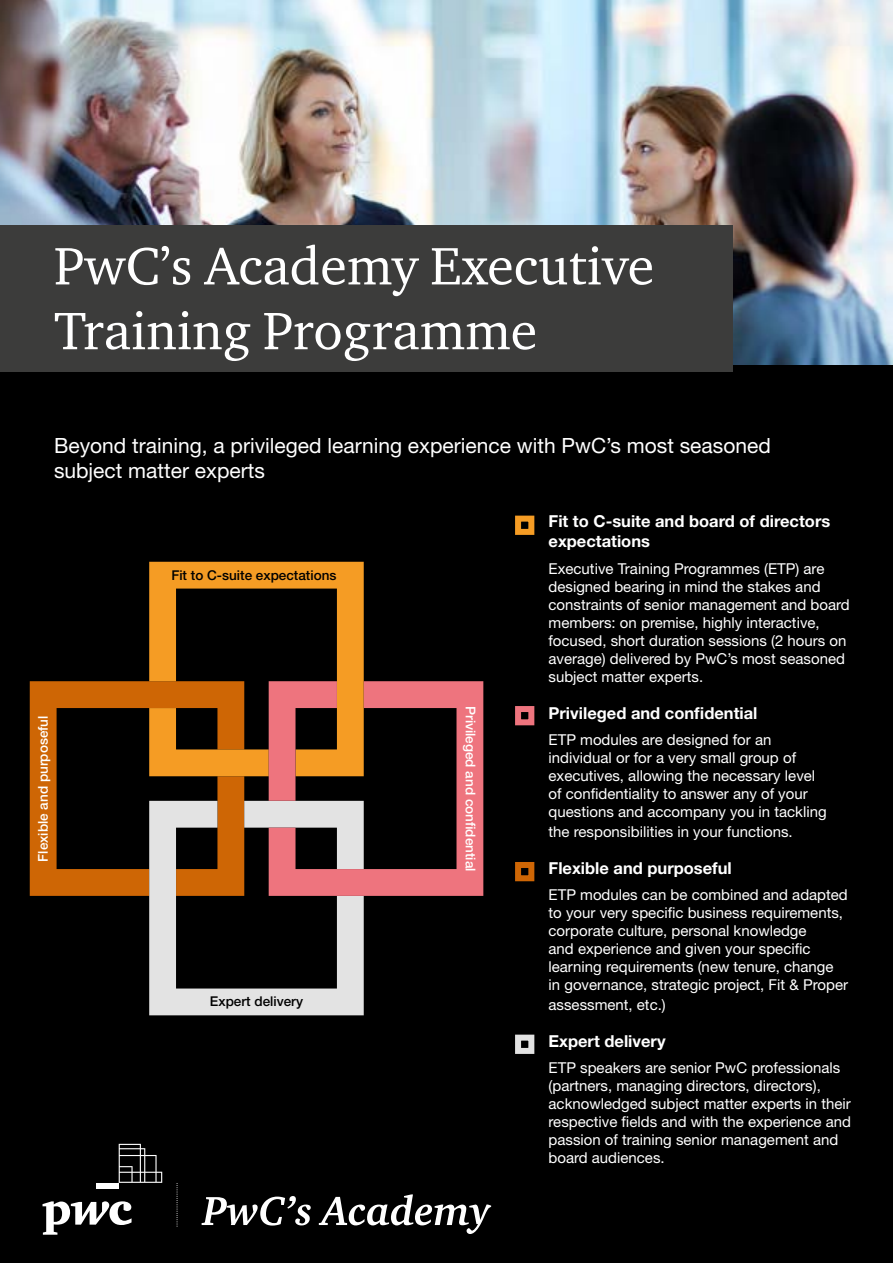
<style>
.page{position:relative;width:893px;height:1263px;background:#fff}
.page>*{position:absolute;margin:0;border:0;box-sizing:border-box;transform-origin:0 0}
.t1{font:54px/64.8px "ITC Charter Com";color:#fff}
.t2{font:21px/25.2px "Helvetica Neue LT Std";color:#fff}
.t3{font:700 16.5px/19.8px "Helvetica Neue LT Std";color:#fff}
.t4{font:15px/18px "Helvetica Neue LT Std";color:#fff}
.t5{font:500 13.5px "Helvetica Neue LT Std";color:#fff}
.t6{font:500 13.5px "Helvetica Neue LT Std";color:#000}
</style>
<div class="page">
<img style="left:0;top:0;width:893px;height:366px">
<div style="left:0;top:366px;width:893px;height:897px;background:#000"></div>
<div style="left:0;top:225px;width:733px;height:147px;background:#3c3c3b"></div>
<svg style="left:30px;top:681px;width:214px;height:215px"></svg>
<svg style="left:149px;top:562px;width:215px;height:214px"></svg>
<svg style="left:149px;top:801px;width:215px;height:214px"></svg>
<svg style="left:269px;top:681px;width:214px;height:215px"></svg>
<div style="left:515px;top:516px;width:19px;height:19px;border:6px solid #f59c24"></div>
<div style="left:515px;top:706px;width:19px;height:19px;border:6px solid #ee747e"></div>
<div style="left:515px;top:862px;width:19px;height:19px;border:6px solid #ce6605"></div>
<div style="left:515px;top:1035px;width:19px;height:19px;border:6px solid #e3e3e3"></div>
<svg style="left:177px;top:1183px;width:1px;height:44px"></svg>
<svg style="left:202px;top:1196px;width:109px;height:29px"></svg>
<svg style="left:319px;top:1194px;width:172px;height:40px"></svg>
<svg style="left:43px;top:1201px;width:89px;height:34px"></svg>
<div style="left:96px;top:1183px;width:23px;height:5px;background:#fff"></div>
<svg style="left:119px;top:1144px;width:43px;height:39px"></svg>
<h1 class="t1" style="left:54px;top:233px;width:602px">PwC’s Academy Executive<br>Training Programme</h1>
<h2 class="t2" style="left:54px;top:432px;width:718px">Beyond training, a privileged learning experience with PwC’s most seasoned subject matter experts</h2>
<p class="t3" style="left:549px;top:511px;width:283px">Fit to C-suite and board of directors expectations</p>
<p class="t4" style="left:549px;top:559px;width:303px">Executive Training Programmes (ETP) are designed bearing in mind the stakes and constraints of senior management and board members: on premise, highly interactive, focused, short duration sessions (2 hours on average) delivered by PwC’s most seasoned subject matter experts.</p>
<p class="t3" style="left:549px;top:702px;width:210px">Privileged and confidential</p>
<p class="t4" style="left:549px;top:730px;width:280px">ETP modules are designed for an individual or for a very small group of executives, allowing the necessary level of confidentiality to answer any of your questions and accompany you in tackling</p>
<p class="t4" style="left:549px;top:822px;width:246px">the responsibilities in your functions.</p>
<p class="t3" style="left:549px;top:857px;width:185px">Flexible and purposeful</p>
<p class="t4" style="left:549px;top:886px;width:301px">ETP modules can be combined and adapted to your very specific business requirements, corporate culture, personal knowledge<br>and experience and given your specific learning requirements (new tenure, change in governance, strategic project, Fit &amp; Proper</p>
<p class="t4" style="left:549px;top:995px;width:119px">assessment, etc.)</p>
<p class="t3" style="left:549px;top:1031px;width:119px">Expert delivery</p>
<p class="t4" style="left:549px;top:1059px;width:304px">ETP speakers are senior PwC professionals (partners, managing directors, directors), acknowledged subject matter experts in their respective fields and with the experience and passion of training senior management and board audiences.</p>
<p class="t6" style="left:171px;top:567px;width:167px">Fit to C-suite expectations</p>
<p class="t5" style="left:35px;top:861px;width:148px;rotate:-90deg">Flexible and purposeful</p>
<p class="t5" style="left:478px;top:706px;width:167px;rotate:90deg">Privileged and confidential</p>
<p class="t6" style="left:210px;top:993px;width:95px">Expert delivery</p>
</div>
